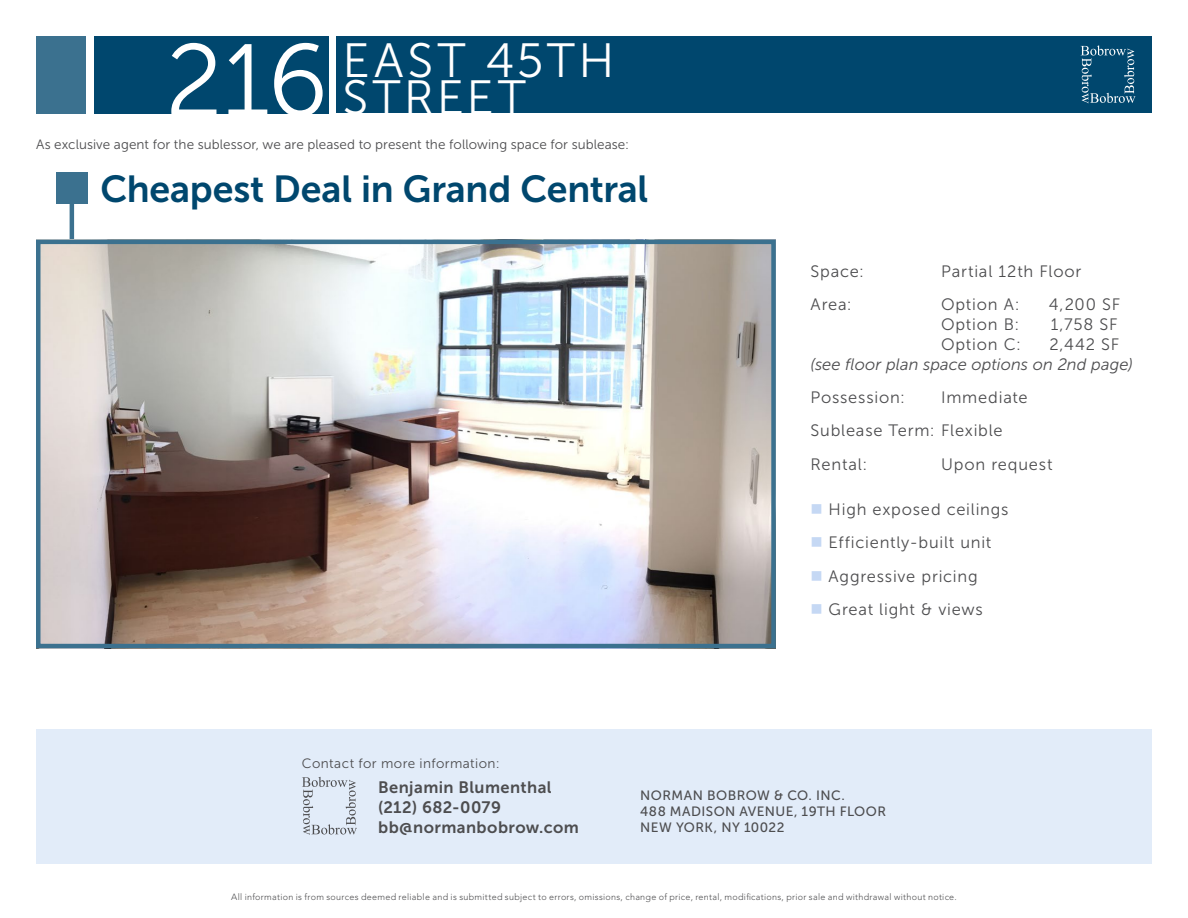
<style>
.page{position:relative;width:1188px;height:918px;background:#fff}
.page>*{position:absolute;margin:0;border:0;box-sizing:border-box;transform-origin:0 0}
.t1{font:48px/37.5px "Museo Sans 300";letter-spacing:.07em;color:#fff}
.Call_Out_Text_Bold{font:37.5px "Museo Sans 700";letter-spacing:-.005em;color:#00476e}
.Description_Tab{font:16.5px "Museo Sans 300";letter-spacing:.045em;color:#4d4d4f}
.t2{font:16.5px "Museo Sans 700";letter-spacing:.025em;color:#4d4d4f}
.Description_Tab-2{font:italic 16.5px/19.8px "Museo Sans 300";letter-spacing:.005em;color:#4d4d4f}
.Exclusive_Broker_Int{font:13.5px "Museo Sans 300";letter-spacing:.01em;color:#4d4d4f}
.t3{font:13.5px "Museo Sans 500";letter-spacing:.035em;color:#4d4d4f}
.Exclusive_Broker_Int-2{font:13.5px "Museo Sans 300";letter-spacing:.03em;color:#4d4d4f}
.t4{font:300 9px "Avenir LT Std";letter-spacing:.03em;color:#4d4d4f}
.s1{font-size:102px}
.s2{font-style:normal}
.s3{color:#c5d8f4}
</style>
<div class="page">
<div style="left:36px;top:36px;width:50px;height:78px;background:#3b718f"></div>
<div style="left:94px;top:36px;width:234px;height:78px;background:#00476e"></div>
<div style="left:337px;top:36px;width:815px;height:77px;background:#00476e"></div>
<svg style="left:1081px;top:45px;width:54px;height:58px"></svg>
<div style="left:36px;top:729px;width:1116px;height:135px;background:#e2ecf9"></div>
<svg style="left:302px;top:777px;width:55px;height:58px"></svg>
<div style="left:56px;top:172px;width:32px;height:32px;background:#3b718f"></div>
<hr style="left:70px;top:202px;width:4px;height:346px;background:#3b718f">
<img style="left:41px;top:245px;width:730px;height:398px">
<div style="left:36px;top:240px;width:740px;height:408px;border:4px solid #3b718f"></div>
<h1 class="t1" style="left:343px;top:42px;width:273px;text-indent:-177px"><span class="s1">216</span> EAST 45TH<br>STREET</h1>
<p class="Exclusive_Broker_Int" style="left:36px;top:137px;width:595px">As exclusive agent for the sublessor, we are pleased to present the following space for sublease:</p>
<p class="Call_Out_Text_Bold" style="left:100px;top:168px;width:549px">Cheapest Deal in Grand Central</p>
<p class="Description_Tab" style="left:811px;top:262px;width:55px">Space:</p>
<p class="Description_Tab" style="left:941px;top:262px;width:142px">Partial 12th Floor</p>
<p class="Description_Tab" style="left:811px;top:296px;width:43px">Area:</p>
<p class="Description_Tab" style="left:941px;top:296px;width:80px">Option A:</p>
<p class="Description_Tab" style="left:1049px;top:296px;width:73px">4,200 SF</p>
<p class="Description_Tab" style="left:941px;top:316px;width:80px">Option B:</p>
<p class="Description_Tab" style="left:1051px;top:316px;width:68px">1,758 SF</p>
<p class="Description_Tab" style="left:941px;top:335px;width:82px">Option C:</p>
<p class="Description_Tab-2" style="left:811px;top:334px;width:324px;text-indent:239px"><span class="s2">2,442 SF </span>(see floor plan space options on 2nd page)</p>
<p class="Description_Tab" style="left:811px;top:388px;width:96px">Possession:</p>
<p class="Description_Tab" style="left:941px;top:388px;width:88px">Immediate</p>
<p class="Description_Tab" style="left:811px;top:422px;width:194px">Sublease Term: Flexible</p>
<p class="Description_Tab" style="left:811px;top:455px;width:58px">Rental:</p>
<p class="Description_Tab" style="left:941px;top:455px;width:113px">Upon request</p>
<p class="Description_Tab" style="left:811px;top:500px;width:200px"><span class="s3">■</span> High exposed ceilings</p>
<p class="Description_Tab" style="left:811px;top:534px;width:182px"><span class="s3">■</span> Efficiently-built unit</p>
<p class="Description_Tab" style="left:811px;top:567px;width:169px"><span class="s3">■</span> Aggressive pricing</p>
<p class="Description_Tab" style="left:811px;top:600px;width:174px"><span class="s3">■</span> Great light &amp; views</p>
<p class="Exclusive_Broker_Int-2" style="left:302px;top:756px;width:199px">Contact for more information:</p>
<p class="t2" style="left:378px;top:778px;width:175px">Benjamin Blumenthal</p>
<p class="t2" style="left:378px;top:798px;width:124px">(212) 682-0079</p>
<p class="t2" style="left:378px;top:818px;width:202px">bb@normanbobrow.com</p>
<p class="t3" style="left:640px;top:788px;width:206px">NORMAN BOBROW &amp; CO. INC.</p>
<p class="t3" style="left:640px;top:804px;width:247px">488 MADISON AVENUE, 19TH FLOOR</p>
<p class="t3" style="left:640px;top:820px;width:146px">NEW YORK, NY 10022</p>
<p class="t4" style="left:231px;top:892px;width:727px">All information is from sources deemed reliable and is submitted subject to errors, omissions, change of price, rental, modifications, prior sale and withdrawal without notice.</p>
</div>
